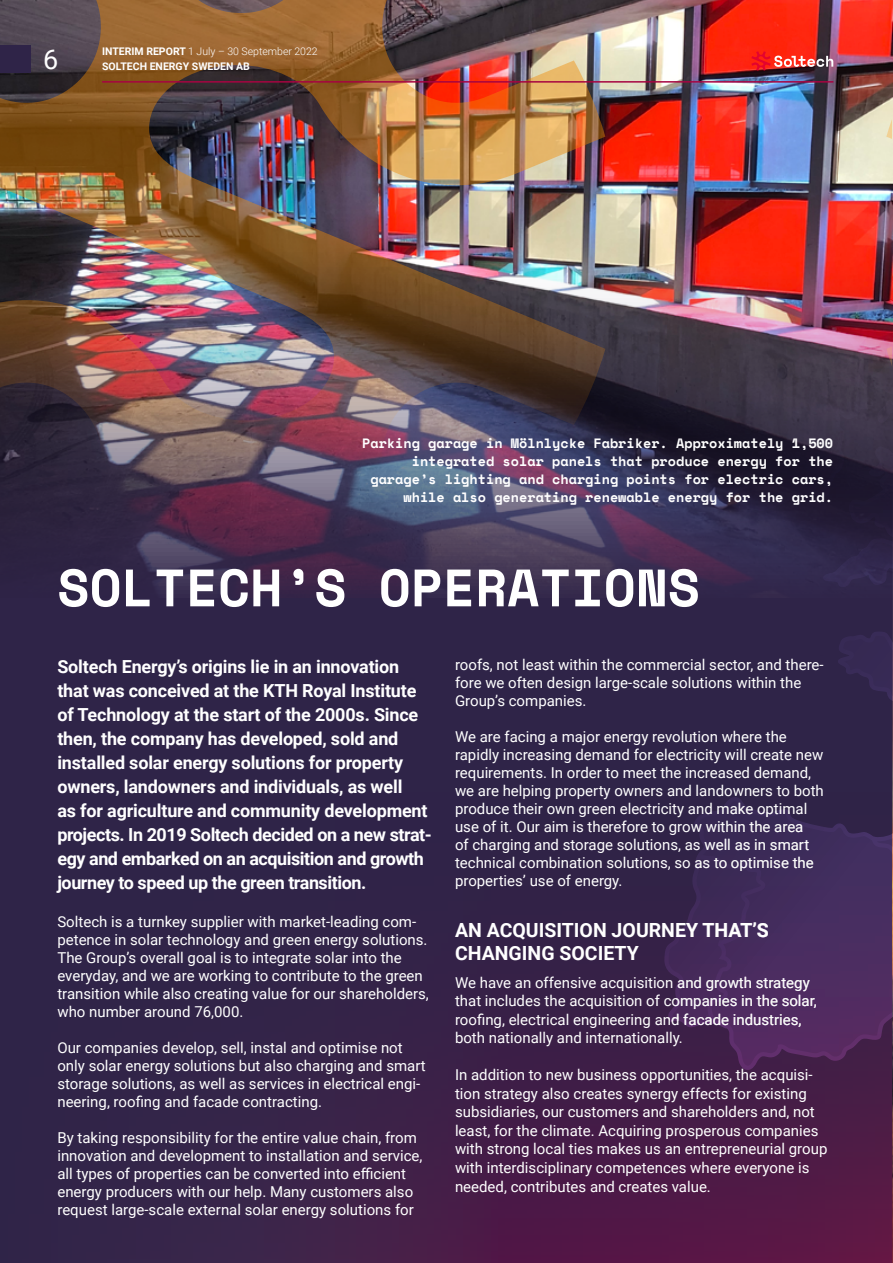
<style>
.page{position:relative;width:893px;height:1263px;background:#2f2448}
.page>*{position:absolute;margin:0;border:0;box-sizing:border-box;transform-origin:0 0}
.t1{font:700 52.5px "Space Mono";color:#fff}
.t2{font:27px "Roboto";color:#fff}
.t3{font:700 19.5px/23.4px "Roboto";color:#fff}
.t4{font:700 18px/24px "Roboto";letter-spacing:-.01em;color:#fff}
.t5{font:15px/18px "Roboto";color:#fff}
.t6{font:700 13.5px/18px "Space Mono";color:#fff;text-align:right}
.t7{font:700 10.5px/15px "Roboto";color:#fff}
.s1{font-weight:300}
</style>
<div class="page">
<svg style="left:207px;top:1007px;width:685px;height:256px"></svg>
<img style="left:157px;top:0;width:507px;height:590px">
<img style="left:0;top:0;width:605px;height:585px">
<svg style="left:664px;top:0;width:229px;height:1252px;background:#4e1e49"></svg>
<div style="left:0;top:45px;width:30px;height:28px;background:#2f2448"></div>
<hr style="left:102px;top:81px;width:731px;height:2px;background:#a60441">
<img style="left:666px;top:0;width:227px;height:1025px">
<h2 class="t2" style="left:43px;top:41px;width:17px">6</h2>
<p class="t7" style="left:102px;top:44px;width:217px">INTERIM REPORT <span class="s1">1 July – 30 September 2022<br></span>SOLTECH ENERGY SWEDEN AB</p>
<p class="t6" style="left:362px;top:434px;width:472px">Parking garage in Mölnlycke Fabriker. Approximately 1,500 integrated solar panels that produce energy for the garage’s lighting and charging points for electric cars, while also generating renewable energy for the grid.</p>
<h1 class="t1" style="left:57px;top:547px;width:644px">SOLTECH’S OPERATIONS</h1>
<p class="t4" style="left:57px;top:653px;width:376px">Soltech Energy’s origins lie in an innovation that was conceived at the KTH Royal Institute of Technology at the start of the 2000s. Since then, the company has developed, sold and installed solar energy solutions for property owners, landowners and individuals, as well<br>as for agriculture and community development projects. In 2019 Soltech decided on a new strat&shy;egy and embarked on an acquisition and growth journey to speed up the green transition.</p>
<p class="t5" style="left:57px;top:912px;width:373px">Soltech is a turnkey supplier with market-leading com&shy;petence in solar technology and green energy solutions.<br>The Group’s overall goal is to integrate solar into the everyday, and we are working to contribute to the green transition while also creating value for our shareholders, who number around 76,000.</p>
<p class="t5" style="left:57px;top:1038px;width:370px">Our companies develop, sell, instal and optimise not only solar energy solutions but also charging and smart storage solutions, as well as services in electrical engi&shy;neering, roofing and facade contracting.</p>
<p class="t5" style="left:57px;top:1128px;width:367px">By taking responsibility for the entire value chain, from innovation and development to installation and service, all types of properties can be converted into efficient energy producers with our help. Many customers also request large-scale external solar energy solutions for</p>
<p class="t5" style="left:455px;top:655px;width:370px">roofs, not least within the commercial sector, and there&shy;fore we often design large-scale solutions within the<br>Group’s companies.</p>
<p class="t5" style="left:455px;top:727px;width:370px">We are facing a major energy revolution where the rapidly increasing demand for electricity will create new requirements. In order to meet the increased demand, we are helping property owners and landowners to both produce their own green electricity and make optimal use of it. Our aim is therefore to grow within the area<br>of charging and storage solutions, as well as in smart technical combination solutions, so as to optimise the properties’ use of energy.</p>
<h3 class="t3" style="left:455px;top:917px;width:315px">AN ACQUISITION JOURNEY THAT’S<br>CHANGING SOCIETY</h3>
<p class="t5" style="left:455px;top:972px;width:363px;line-height:18.6px">We have an offensive acquisition and growth strategy that includes the acquisition of companies in the solar, roofing, electrical engineering and facade industries, both nationally and internationally.</p>
<p class="t5" style="left:455px;top:1065px;width:374px;line-height:18.5px">In addition to new business opportunities, the acquisi&shy;tion strategy also creates synergy effects for existing subsidiaries, our customers and shareholders and, not least, for the climate. Acquiring prosperous companies with strong local ties makes us an entrepreneurial group with interdisciplinary competences where everyone is needed, contributes and creates value.</p>
</div>
